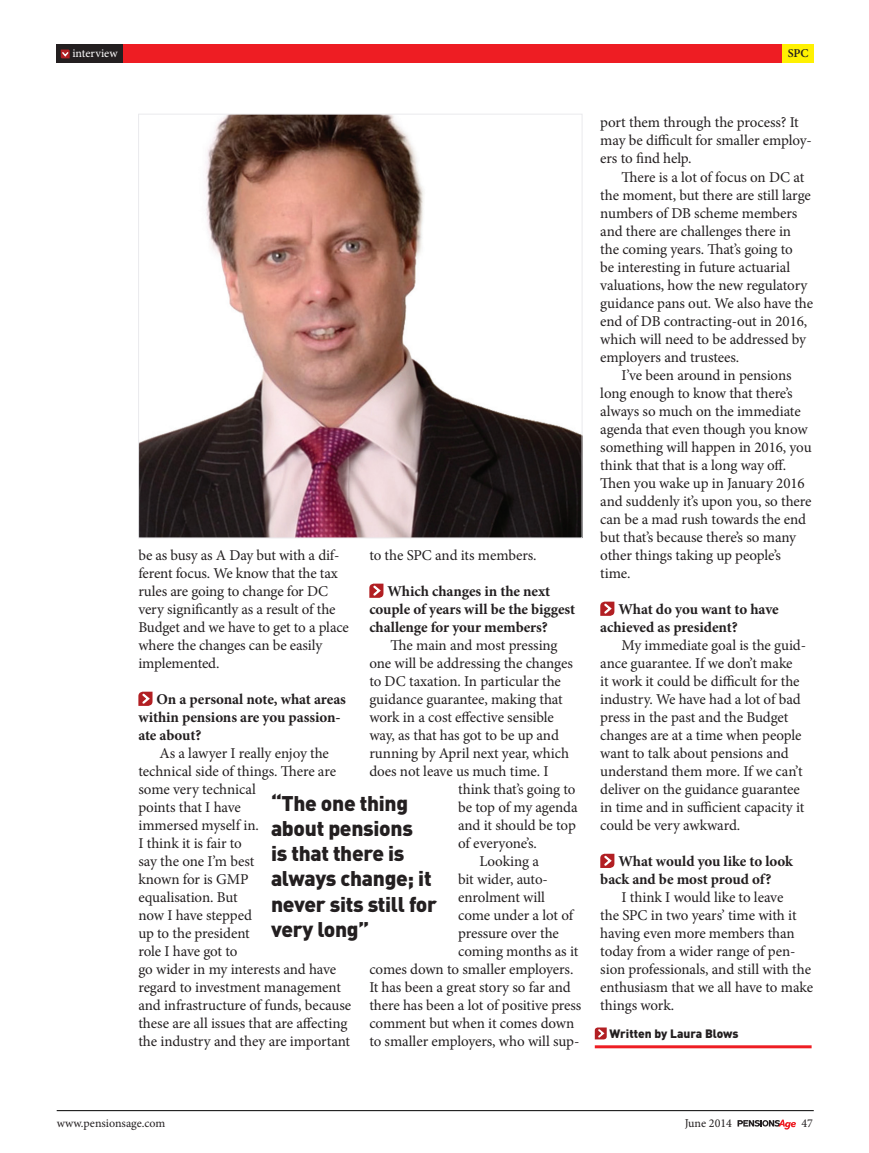
<style>
.page{position:relative;width:869px;height:1153px;background:#fff}
.page>*{position:absolute;margin:0;border:0;box-sizing:border-box;transform-origin:0 0}
.t1{font:900 21px/25.2px "DIN";letter-spacing:-.015em;color:#231f20}
.t2{font:15px/18px "Minion Pro";letter-spacing:-.01em;color:#231f20}
.t3{font:700 15px/18px "Minion Pro";letter-spacing:-.005em;color:#231f20}
.t4{font:12px "Minion Pro";color:#231f20}
.t5{font:900 12px "DIN";color:#231f20}
.t6{font:12px "Minion Pro";color:#fff}
.t7{font:600 12px "Minion Pro";color:#231f20}
</style>
<div class="page">
<div style="left:123px;top:45px;width:659px;height:18px;background:#ee1d23"></div>
<div style="left:782px;top:45px;width:32px;height:18px;background:#fff101"></div>
<div style="left:57px;top:45px;width:66px;height:18px;background:#231f20"></div>
<svg style="left:61px;top:50px;width:9px;height:8px"></svg>
<svg style="left:737px;top:1119px;width:59px;height:10px"></svg>
<hr style="left:57px;top:1110px;width:757px;height:1px;background:#000">
<svg style="left:138px;top:691px;width:14px;height:15px"></svg>
<svg style="left:369px;top:583px;width:14px;height:15px"></svg>
<svg style="left:600px;top:601px;width:14px;height:15px"></svg>
<svg style="left:600px;top:853px;width:14px;height:15px"></svg>
<img style="left:140px;top:116px;width:440px;height:420px">
<svg style="left:595px;top:1027px;width:12px;height:12px"></svg>
<hr style="left:595px;top:1045px;width:216px;height:3px;background:#ee1d23">
<p class="t6" style="left:72px;top:45px;width:47px">interview</p>
<p class="t7" style="left:788px;top:45px;width:22px">SPC</p>
<p class="t2" style="left:138px;top:546px;width:212px">be as busy as A Day but with a dif&shy;ferent focus. We know that the tax rules are going to change for DC very significantly as a result of the<br>Budget and we have to get to a place where the changes can be easily implemented.</p>
<p class="t3" style="left:138px;top:689px;width:209px;text-indent:18px">On a personal note, what areas within pensions are you passion&shy;ate about?</p>
<p class="t2" style="left:138px;top:744px;width:214px;text-indent:21px">As a lawyer I really enjoy the technical side of things. There are some very technical<br>points that I have<br>immersed myself in.<br>I think it is fair to<br>say the one I’m best<br>known for is GMP<br>equalisation. But<br>now I have stepped<br>up to the president<br>role I have got to<br>go wider in my interests and have regard to investment management and infrastructure of funds, because these are all issues that are affecting the industry and they are important</p>
<p class="t2" style="left:369px;top:546px;width:169px">to the SPC and its members.</p>
<p class="t3" style="left:369px;top:581px;width:207px;text-indent:18px">Which changes in the next couple of years will be the biggest challenge for your members?</p>
<p class="t2" style="left:390px;top:636px;width:168px">The main and most pressing</p>
<p class="t2" style="left:369px;top:654px;width:205px">one will be addressing the changes</p>
<p class="t2" style="left:369px;top:672px;width:193px">to DC taxation. In particular the</p>
<p class="t2" style="left:369px;top:690px;width:195px">guidance guarantee, making that</p>
<p class="t2" style="left:369px;top:708px;width:186px">work in a cost effective sensible</p>
<p class="t2" style="left:369px;top:726px;width:191px">way, as that has got to be up and</p>
<p class="t2" style="left:369px;top:744px;width:201px">running by April next year, which</p>
<p class="t2" style="left:369px;top:762px;width:181px">does not leave us much time. I</p>
<p class="t2" style="left:458px;top:780px;width:119px">think that’s going to</p>
<p class="t2" style="left:458px;top:798px;width:121px">be top of my agenda</p>
<p class="t2" style="left:458px;top:816px;width:119px">and it should be top</p>
<p class="t2" style="left:458px;top:834px;width:80px">of everyone’s.</p>
<p class="t2" style="left:479px;top:852px;width:61px">Looking a</p>
<p class="t2" style="left:458px;top:870px;width:91px">bit wider, auto-</p>
<p class="t2" style="left:458px;top:888px;width:88px">enrolment will</p>
<p class="t2" style="left:458px;top:906px;width:117px">come under a lot of</p>
<p class="t2" style="left:458px;top:924px;width:102px">pressure over the</p>
<p class="t2" style="left:458px;top:942px;width:122px">coming months as it</p>
<p class="t2" style="left:369px;top:960px;width:206px">comes down to smaller employers.</p>
<p class="t2" style="left:369px;top:978px;width:203px">It has been a great story so far and</p>
<p class="t2" style="left:369px;top:996px;width:214px">there has been a lot of positive press</p>
<p class="t2" style="left:369px;top:1014px;width:206px">comment but when it comes down</p>
<p class="t2" style="left:369px;top:1032px;width:211px">to smaller employers, who will sup-</p>
<h1 class="t1" style="left:271px;top:789px;width:168px">“The one thing about pensions<br>is that there is always change; it never sits still for very long”</h1>
<p class="t2" style="left:600px;top:114px;width:213px">port them through the process? It may be difficult for smaller employ&shy;ers to find help.</p>
<p class="t2" style="left:600px;top:168px;width:214px;text-indent:21px">There is a lot of focus on DC at the moment, but there are still large numbers of DB scheme members and there are challenges there in the coming years. That’s going to<br>be interesting in future actuarial valuations, how the new regulatory guidance pans out. We also have the end of DB contracting-out in 2016, which will need to be addressed by employers and trustees.</p>
<p class="t2" style="left:600px;top:366px;width:213px;text-indent:21px">I’ve been around in pensions long enough to know that there’s always so much on the immediate agenda that even though you know something will happen in 2016, you think that that is a long way off.<br>Then you wake up in January 2016 and suddenly it’s upon you, so there can be a mad rush towards the end but that’s because there’s so many other things taking up people’s time.</p>
<p class="t3" style="left:600px;top:599px;width:180px;text-indent:18px">What do you want to have achieved as president?</p>
<p class="t2" style="left:600px;top:636px;width:207px;text-indent:21px">My immediate goal is the guid&shy;ance guarantee. If we don’t make<br>it work it could be difficult for the industry. We have had a lot of bad press in the past and the Budget changes are at a time when people want to talk about pensions and understand them more. If we can’t deliver on the guidance guarantee in time and in sufficient capacity it could be very awkward.</p>
<p class="t3" style="left:600px;top:851px;width:194px;text-indent:18px">What would you like to look back and be most proud of?</p>
<p class="t2" style="left:600px;top:888px;width:214px;text-indent:21px">I think I would like to leave<br>the SPC in two years’ time with it having even more members than today from a wider range of pen&shy;sion professionals, and still with the enthusiasm that we all have to make things work.</p>
<p class="t5" style="left:609px;top:1026px;width:131px">Written by Laura Blows</p>
<p class="t4" style="left:57px;top:1115px;width:110px">www.pensionsage.com</p>
<p class="t4" style="left:685px;top:1115px;width:49px">June 2014</p>
<p class="t4" style="left:801px;top:1115px;width:13px">47</p>
</div>
